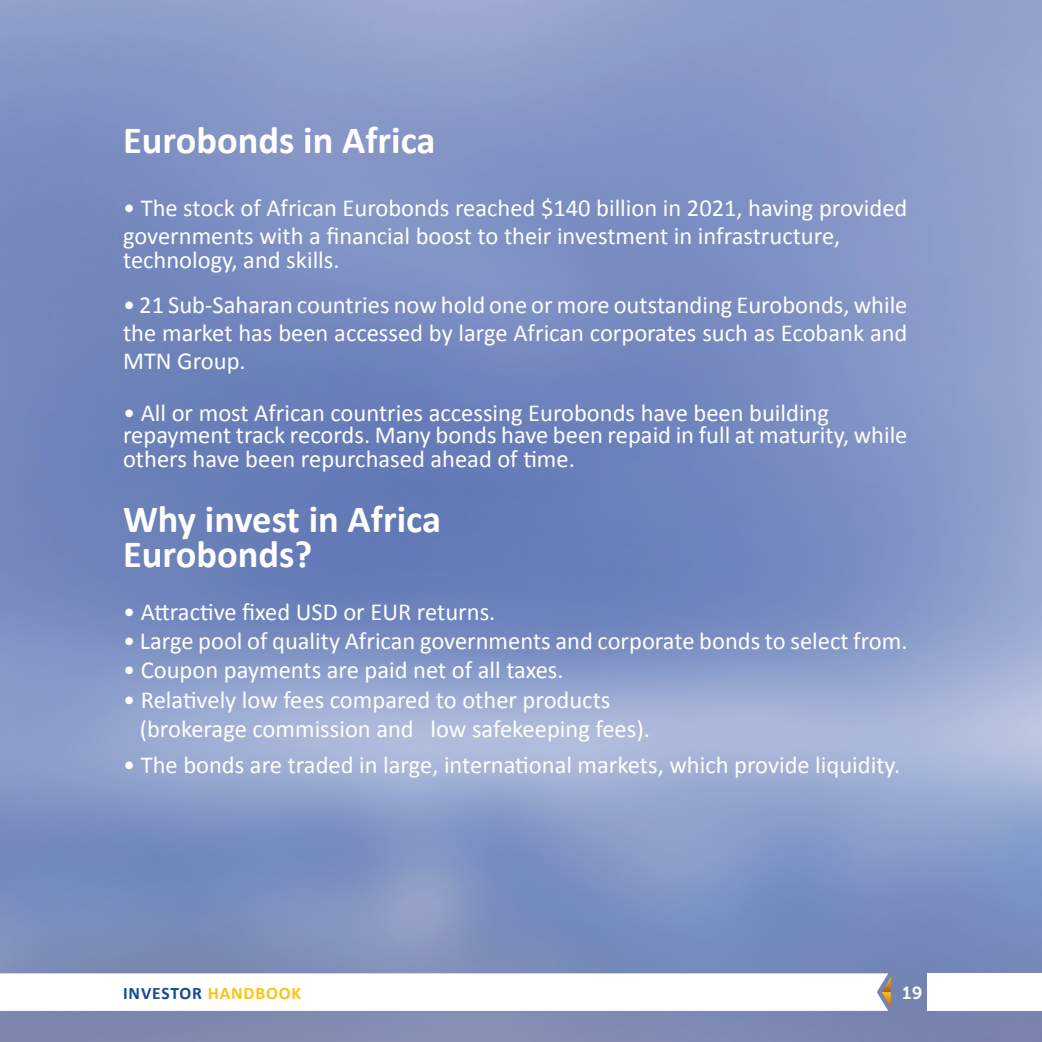
<style>
.page{position:relative;width:1042px;height:1042px;background:#fff}
.page>*{position:absolute;margin:0;border:0;box-sizing:border-box;transform-origin:0 0}
.Big_Title{font:700 38.5px/35px "Calibri";color:#fff}
.Big_Title-2{font:24.5px/28px "Calibri";color:#fff}
.t1{font:700 17.5px "Calibri";letter-spacing:.05em;color:#124b92}
.t2{font:17.5px "Museo 700";color:#fff}
.s1{color:#fec214}
</style>
<div class="page">
<img style="left:0;top:0;width:1042px;height:1042px">
<div style="left:928px;top:973px;width:114px;height:38px;background:#fff"></div>
<svg style="left:0;top:973px;width:891px;height:38px"></svg>
<p class="Big_Title" style="left:123px;top:123px;width:314px">Eurobonds in Africa</p>
<p class="Big_Title-2" style="left:123px;top:194px;width:786px">• The stock of African Eurobonds reached $140 billion in 2021, having provided governments with a financial boost to their investment in infrastructure,</p>
<p class="Big_Title-2" style="left:123px;top:246px;width:218px">technology, and skills.</p>
<p class="Big_Title-2" style="left:123px;top:291px;width:786px;text-align:justify">• 21 Sub-Saharan countries now hold one or more outstanding Eurobonds, while the market has been accessed by large African corporates such as Ecobank and MTN Group.</p>
<p class="Big_Title-2" style="left:123px;top:399px;width:707px">• All or most African countries accessing Eurobonds have been building</p>
<p class="Big_Title-2" style="left:123px;top:422px;width:786px;line-height:24.5px">repayment track records. Many bonds have been repaid in full at maturity, while others have been repurchased ahead of time.</p>
<p class="Big_Title" style="left:123px;top:502px;width:319px">Why invest in Africa<br>Eurobonds?</p>
<p class="Big_Title-2" style="left:123px;top:598px;width:374px">• Attractive fixed USD or EUR returns.</p>
<p class="Big_Title-2" style="left:123px;top:627px;width:786px">• Large pool of quality African governments and corporate bonds to select from.</p>
<p class="Big_Title-2" style="left:123px;top:656px;width:442px">• Coupon payments are paid net of all taxes.</p>
<p class="Big_Title-2" style="left:123px;top:686px;width:489px">• Relatively low fees compared to other products</p>
<p class="Big_Title-2" style="left:140px;top:715px;width:512px">(brokerage commission and low safekeeping fees).</p>
<p class="Big_Title-2" style="left:123px;top:750px;width:779px">• The bonds are traded in large, international markets, which provide liquidity.</p>
<p class="t1" style="left:123px;top:981px;width:180px">INVESTOR <span class="s1">HANDBOOK</span></p>
<p class="t2" style="left:902px;top:983px;width:22px">19</p>
</div>
